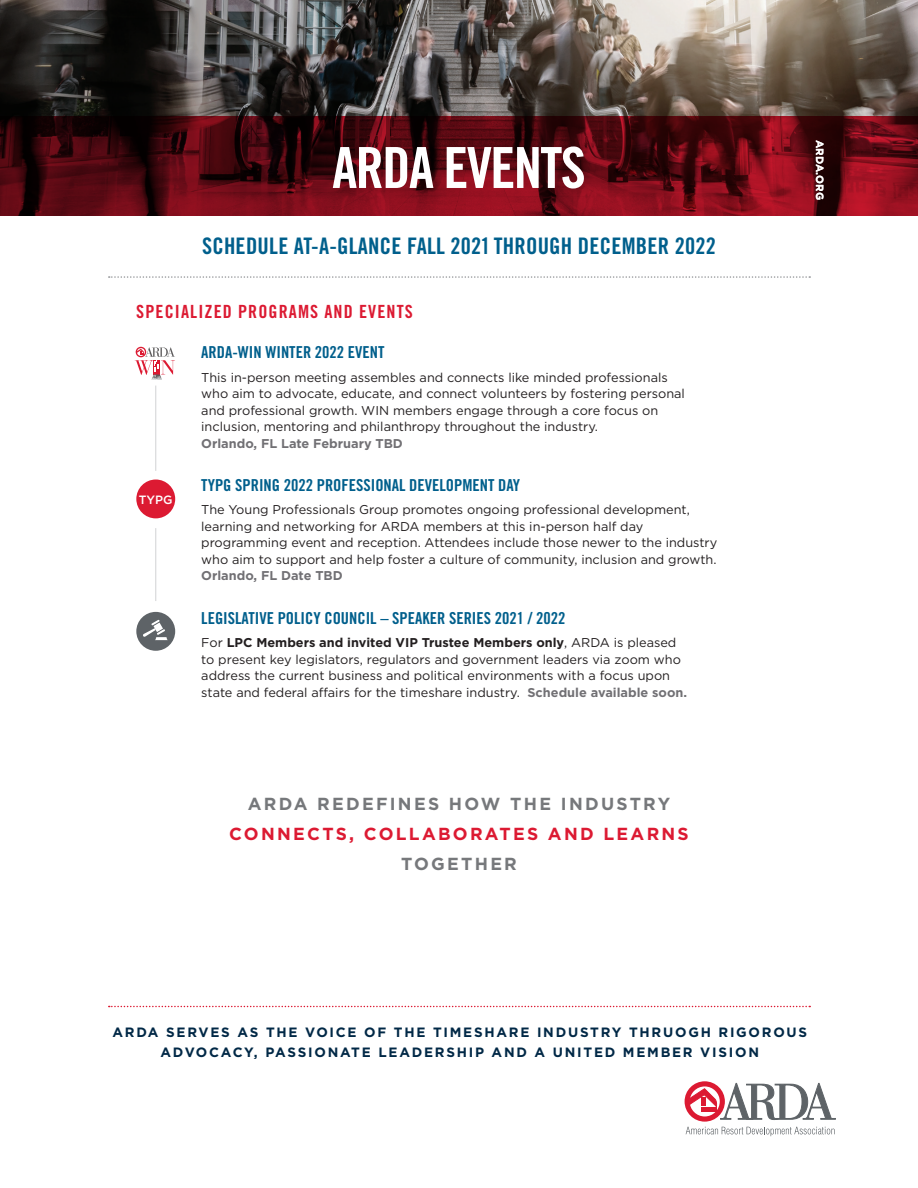
<style>
.page{position:relative;width:918px;height:1188px;background:#fff}
.page>*{position:absolute;margin:0;border:0;box-sizing:border-box;transform-origin:0 0}
.t1{font:56.7px "Trade Gothic Bold Cond Twenty";letter-spacing:-.03em;color:#fff}
.t2{font:22.8px "Trade Gothic Bold Cond Twenty";letter-spacing:.01em;color:#005f8c}
.t3{font:18.15px "Trade Gothic Bold Cond Twenty";letter-spacing:.06em;color:#dc1a32}
.t4{font:700 17.4px "Gotham";letter-spacing:.13em;color:#76787b}
.t5{font:700 17.4px "Gotham";letter-spacing:.13em;color:#dc1a32}
.t6{font:16.5px "Trade Gothic Bold Cond Twenty";color:#005f8c}
.t7{font:700 13.5px/19.5px "Gotham";letter-spacing:.13em;color:#002846;text-align:center}
.t8{font:12.75px/16.5px "Gotham";color:#231f20}
.t9{font:700 12.75px "Gotham";color:#717074}
.t10{font:500 12px "Gotham";color:#fff}
.t11{font:700 10.5px "Gotham";letter-spacing:.02em;color:#fff}
.s1{font-weight:700}
.s2{font-weight:700;color:#717074}
</style>
<div class="page">
<svg style="left:134px;top:346px;width:41px;height:34px"></svg>
<img style="left:0;top:0;width:918px;height:216px">
<svg style="left:109px;top:276px;width:701px;height:2px"></svg>
<svg style="left:685px;top:1081px;width:151px;height:55px"></svg>
<svg style="left:109px;top:1006px;width:701px;height:1px"></svg>
<hr style="left:155px;top:386px;width:1px;height:85px;background:#d1d2d4">
<hr style="left:155px;top:528px;width:1px;height:73px;background:#d1d2d4">
<div style="left:136px;top:480px;width:39px;height:38px;background:#dc1a32;border-radius:50%"></div>
<div style="left:136px;top:612px;width:39px;height:39px;background:#5e6367;border-radius:50%"></div>
<svg style="left:143px;top:620px;width:25px;height:20px"></svg>
<h1 class="t1" style="left:332px;top:133px;width:255px">ARDA EVENTS</h1>
<h2 class="t2" style="left:202px;top:232px;width:515px">SCHEDULE AT-A-GLANCE FALL 2021 THROUGH DECEMBER 2022</h2>
<h3 class="t3" style="left:136px;top:300px;width:278px">SPECIALIZED PROGRAMS AND EVENTS</h3>
<p class="t6" style="left:201px;top:342px;width:185px">ARDA-WIN WINTER 2022 EVENT</p>
<p class="t8" style="left:201px;top:369px;width:485px">This in-person meeting assembles and connects like minded professionals who aim to advocate, educate, and connect volunteers by fostering personal and professional growth. WIN members engage through a core focus on inclusion, mentoring and philanthropy throughout the industry.</p>
<p class="t9" style="left:201px;top:435px;width:203px">Orlando, FL Late February TBD</p>
<p class="t6" style="left:201px;top:475px;width:320px">TYPG SPRING 2022 PROFESSIONAL DEVELOPMENT DAY</p>
<p class="t8" style="left:201px;top:501px;width:518px">The Young Professionals Group promotes ongoing professional development, learning and networking for ARDA members at this in-person half day programming event and reception. Attendees include those newer to the industry who aim to support and help foster a culture of community, inclusion and growth.</p>
<p class="t9" style="left:201px;top:567px;width:143px">Orlando, FL Date TBD</p>
<p class="t6" style="left:201px;top:608px;width:366px">LEGISLATIVE POLICY COUNCIL – SPEAKER SERIES 2021 / 2022</p>
<p class="t8" style="left:201px;top:634px;width:487px">For <span class="s1">LPC Members and invited VIP Trustee Members only</span>, ARDA is pleased to present key legislators, regulators and government leaders via zoom who address the current business and political environments with a focus upon state and federal affairs for the timeshare industry. <span class="s2">Schedule available soon.</span></p>
<p class="t10" style="left:139px;top:492px;width:35px">TYPG</p>
<h3 class="t4" style="left:248px;top:793px;width:424px">ARDA REDEFINES HOW THE INDUSTRY</h3>
<h3 class="t5" style="left:229px;top:823px;width:461px">CONNECTS, COLLABORATES AND LEARNS</h3>
<h3 class="t4" style="left:401px;top:853px;width:117px">TOGETHER</h3>
<p class="t11" style="left:827px;top:140px;width:62px;rotate:90deg">ARDA.ORG</p>
<p class="t7" style="left:112px;top:1023px;width:696px">ARDA SERVES AS THE VOICE OF THE TIMESHARE INDUSTRY THRUOGH RIGOROUS<br>ADVOCACY, PASSIONATE LEADERSHIP AND A UNITED MEMBER VISION</p>
</div>
